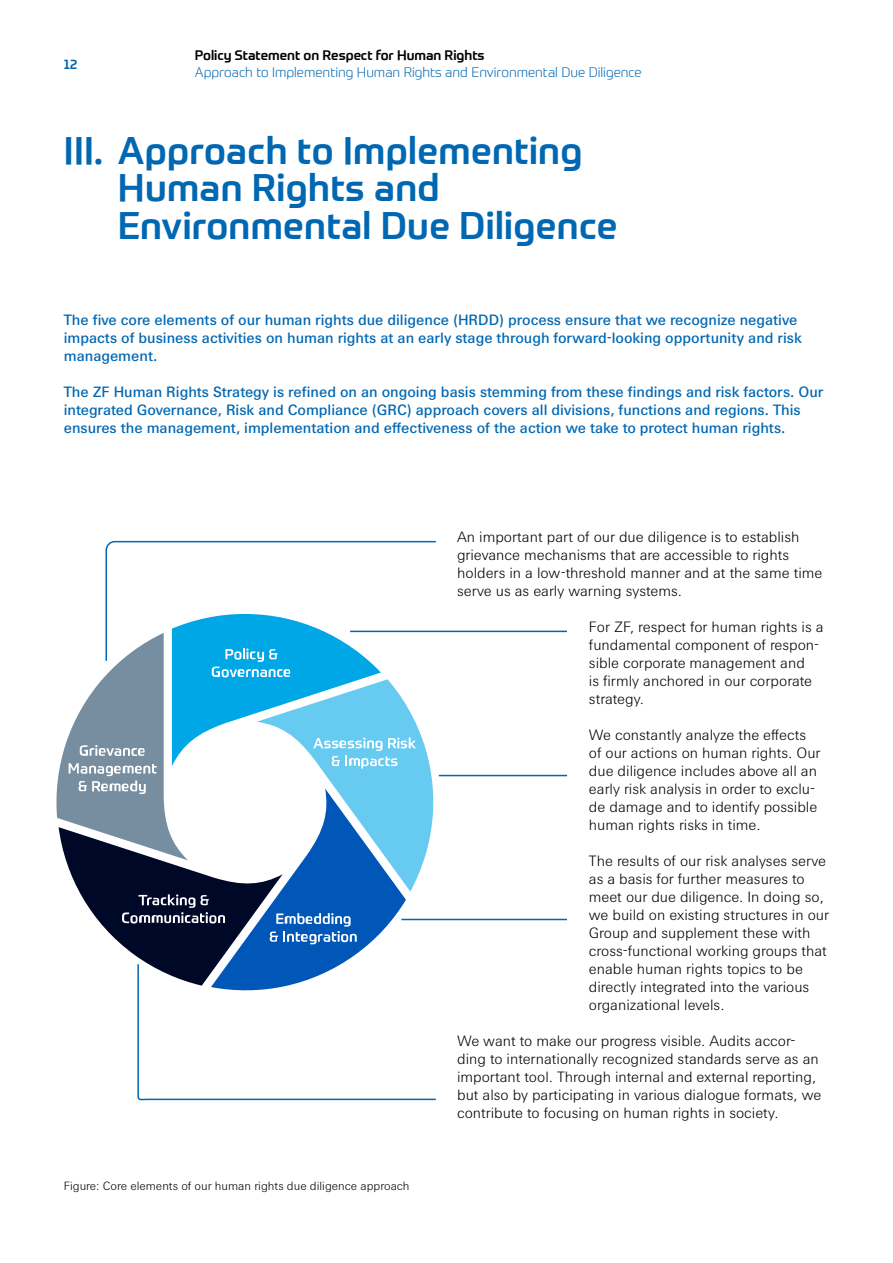
<style>
.page{position:relative;width:893px;height:1263px;background:#fff}
.page>*{position:absolute;margin:0;border:0;box-sizing:border-box;transform-origin:0 0}
.t1{font:500 37.5px/37.5px "ZF Prometo";letter-spacing:.01em;color:#0067b2}
.t2{font:300 15px/18px "ZF Sans";color:#000}
.t3{font:500 15px/18px "ZF Sans";color:#0067b2}
.t4{font:300 13.5px "ZF Prometo";color:#0067b2}
.t5{font:500 13.5px "ZF Prometo";color:#000}
.t6{font:500 13.5px "ZF Prometo";color:#0067b2}
.t7{font:300 12px "ZF Sans";color:#000}
</style>
<div class="page">
<svg style="left:56px;top:540px;width:381px;height:561px"></svg>
<hr style="left:350px;top:631px;width:217px;height:1px;background:#0067b2">
<hr style="left:439px;top:775px;width:128px;height:1px;background:#0067b2">
<hr style="left:401px;top:919px;width:166px;height:1px;background:#0067b2">
<p class="t6" style="left:64px;top:55px;width:15px">12</p>
<p class="t5" style="left:195px;top:47px;width:291px">Policy Statement on Respect for Human Rights</p>
<p class="t4" style="left:195px;top:64px;width:448px">Approach to Implementing Human Rights and Environmental Due Diligence</p>
<h1 class="t1" style="left:118px;top:132px;width:501px;text-indent:-54px">III. Approach to Implementing<br>Human Rights and<br>Environmental Due Diligence</h1>
<p class="t3" style="left:64px;top:312px;width:739px">The five core elements of our human rights due diligence (HRDD) process ensure that we recognize negative impacts of business activities on human rights at an early stage through forward-looking opportunity and risk management.</p>
<p class="t3" style="left:64px;top:384px;width:761px">The ZF Human Rights Strategy is refined on an ongoing basis stemming from these findings and risk factors. Our integrated Governance, Risk and Compliance (GRC) approach covers all divisions, functions and regions. This ensures the management, implementation and effectiveness of the action we take to protect human rights.</p>
<p class="t7" style="left:64px;top:1179px;width:347px">Figure: Core elements of our human rights due diligence approach</p>
<p class="t2" style="left:457px;top:528px;width:367px">An important part of our due diligence is to establish grievance mechanisms that are accessible to rights holders in a low-threshold manner and at the same time serve us as early warning systems.</p>
<p class="t2" style="left:589px;top:618px;width:236px">For ZF, respect for human rights is a fundamental component of respon&shy;sible corporate management and<br>is firmly anchored in our corporate strategy.</p>
<p class="t2" style="left:589px;top:726px;width:233px">We constantly analyze the effects of our actions on human rights. Our due diligence includes above all an early risk analysis in order to exclu&shy;de damage and to identify possible human rights risks in time.</p>
<p class="t2" style="left:589px;top:852px;width:242px">The results of our risk analyses serve as a basis for further measures to meet our due diligence. In doing so, we build on existing structures in our Group and supplement these with cross-functional working groups that enable human rights topics to be directly integrated into the various organizational levels.</p>
<p class="t2" style="left:457px;top:1032px;width:366px">We want to make our progress visible. Audits accor&shy;ding to internationally recognized standards serve as an important tool. Through internal and external reporting, but also by participating in various dialogue formats, we contribute to focusing on human rights in society.</p>
</div>
